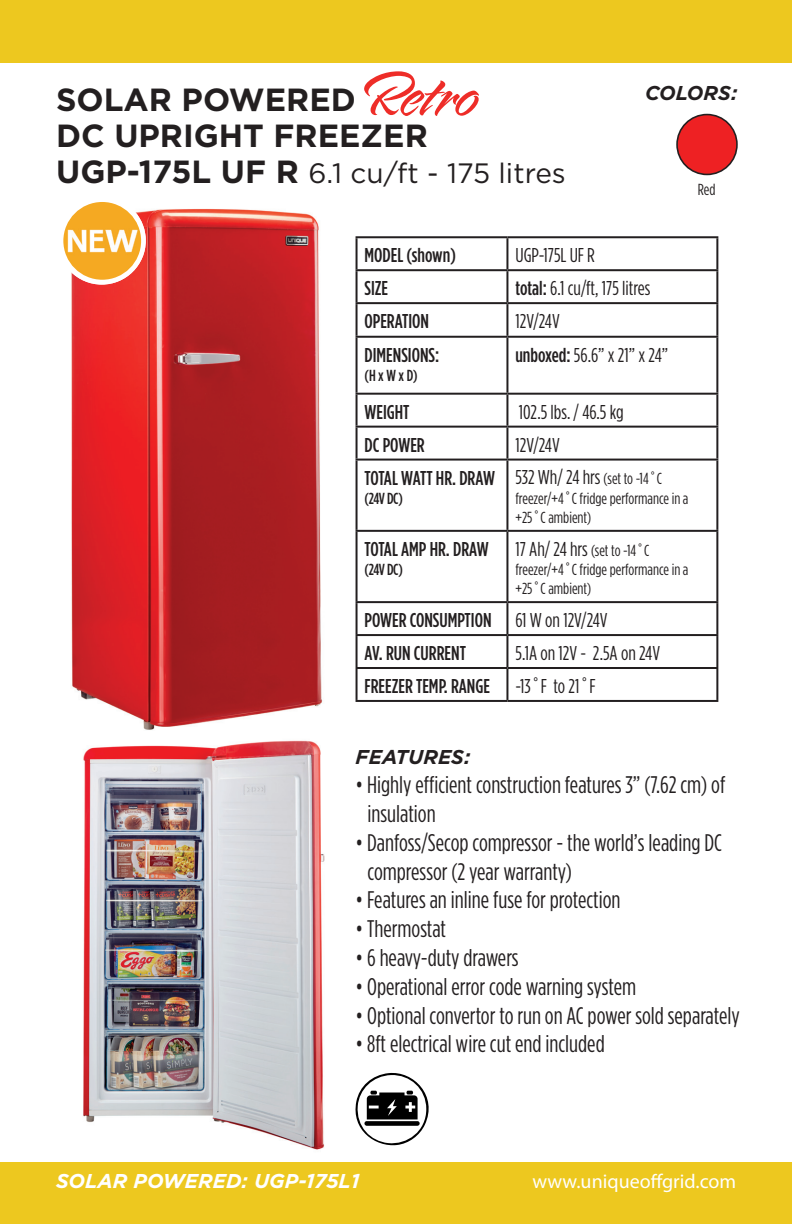
<style>
.page{position:relative;width:792px;height:1224px;background:#fff}
.page>*{position:absolute;margin:0;border:0;box-sizing:border-box;transform-origin:0 0}
.t1{font:700 32px/36px "Gotham";color:#231f20}
.t2{font:28px "Gotham";color:#231f20}
.t3{font:24px/28.8px "Gotham Condensed";color:#231f20}
.t4{font:500 20px/33px "Gotham Condensed";color:#231f20}
.t5{font:20px "Gotham Condensed";color:#231f20}
.t6{font:italic 700 20px "Gotham";color:#fff}
.t7{font:20px "Myriad Pro";color:#fff}
.t8{font:italic 700 20px "Gotham";color:#231f20}
.t9{font:16px/19.2px "Gotham Condensed";color:#231f20}
.t10{font:500 16px "Gotham Condensed";letter-spacing:-.02em;color:#231f20}
.s1{font-weight:700;font-size:32px}
.s2{font-weight:500}
.s3{font-size:16px}
.s4{font-size:20px}
.s5{font-weight:400}
</style>
<div class="page">
<hr style="left:356px;top:236px;width:151px;height:2px;background:#231f20">
<hr style="left:356px;top:238px;width:2px;height:31px;background:#231f20">
<hr style="left:507px;top:236px;width:211px;height:2px;background:#231f20">
<hr style="left:506px;top:238px;width:2px;height:31px;background:#231f20">
<hr style="left:716px;top:238px;width:2px;height:31px;background:#231f20">
<hr style="left:356px;top:269px;width:151px;height:2px;background:#231f20">
<hr style="left:356px;top:271px;width:2px;height:31px;background:#231f20">
<hr style="left:507px;top:269px;width:211px;height:2px;background:#231f20">
<hr style="left:506px;top:271px;width:2px;height:31px;background:#231f20">
<hr style="left:716px;top:271px;width:2px;height:31px;background:#231f20">
<hr style="left:356px;top:302px;width:151px;height:2px;background:#231f20">
<hr style="left:356px;top:304px;width:2px;height:32px;background:#231f20">
<hr style="left:507px;top:302px;width:211px;height:2px;background:#231f20">
<hr style="left:506px;top:304px;width:2px;height:32px;background:#231f20">
<hr style="left:716px;top:304px;width:2px;height:32px;background:#231f20">
<hr style="left:356px;top:336px;width:151px;height:2px;background:#231f20">
<hr style="left:356px;top:338px;width:2px;height:55px;background:#231f20">
<hr style="left:507px;top:336px;width:211px;height:2px;background:#231f20">
<hr style="left:506px;top:338px;width:2px;height:55px;background:#231f20">
<hr style="left:716px;top:338px;width:2px;height:55px;background:#231f20">
<hr style="left:356px;top:393px;width:151px;height:2px;background:#231f20">
<hr style="left:356px;top:395px;width:2px;height:31px;background:#231f20">
<hr style="left:507px;top:393px;width:211px;height:2px;background:#231f20">
<hr style="left:506px;top:395px;width:2px;height:31px;background:#231f20">
<hr style="left:716px;top:395px;width:2px;height:31px;background:#231f20">
<hr style="left:356px;top:426px;width:151px;height:2px;background:#231f20">
<hr style="left:356px;top:428px;width:2px;height:31px;background:#231f20">
<hr style="left:507px;top:426px;width:211px;height:2px;background:#231f20">
<hr style="left:506px;top:428px;width:2px;height:31px;background:#231f20">
<hr style="left:716px;top:428px;width:2px;height:31px;background:#231f20">
<hr style="left:356px;top:459px;width:151px;height:2px;background:#231f20">
<hr style="left:356px;top:461px;width:2px;height:69px;background:#231f20">
<hr style="left:507px;top:459px;width:211px;height:2px;background:#231f20">
<hr style="left:506px;top:461px;width:2px;height:69px;background:#231f20">
<hr style="left:716px;top:461px;width:2px;height:69px;background:#231f20">
<hr style="left:356px;top:530px;width:151px;height:2px;background:#231f20">
<hr style="left:356px;top:532px;width:2px;height:69px;background:#231f20">
<hr style="left:507px;top:530px;width:211px;height:2px;background:#231f20">
<hr style="left:506px;top:532px;width:2px;height:69px;background:#231f20">
<hr style="left:716px;top:532px;width:2px;height:69px;background:#231f20">
<hr style="left:356px;top:601px;width:151px;height:2px;background:#231f20">
<hr style="left:356px;top:603px;width:2px;height:31px;background:#231f20">
<hr style="left:507px;top:601px;width:211px;height:2px;background:#231f20">
<hr style="left:506px;top:603px;width:2px;height:31px;background:#231f20">
<hr style="left:716px;top:603px;width:2px;height:31px;background:#231f20">
<hr style="left:356px;top:634px;width:151px;height:2px;background:#231f20">
<hr style="left:356px;top:636px;width:2px;height:31px;background:#231f20">
<hr style="left:507px;top:634px;width:211px;height:2px;background:#231f20">
<hr style="left:506px;top:636px;width:2px;height:31px;background:#231f20">
<hr style="left:716px;top:636px;width:2px;height:31px;background:#231f20">
<hr style="left:356px;top:667px;width:151px;height:2px;background:#231f20">
<hr style="left:356px;top:669px;width:2px;height:31px;background:#231f20">
<hr style="left:507px;top:667px;width:211px;height:2px;background:#231f20">
<hr style="left:506px;top:669px;width:2px;height:31px;background:#231f20">
<hr style="left:716px;top:669px;width:2px;height:31px;background:#231f20">
<hr style="left:356px;top:700px;width:151px;height:2px;background:#231f20">
<hr style="left:507px;top:700px;width:211px;height:2px;background:#231f20">
<img style="left:83px;top:740px;width:242px;height:410px">
<div style="left:0;top:1163px;width:792px;height:61px;background:#edc81f"></div>
<div style="left:0;top:0;width:792px;height:63px;background:#edc81f"></div>
<img style="left:71px;top:209px;width:252px;height:521px">
<div style="left:677px;top:115px;width:60px;height:59px;background:#ee2123;border-radius:50%"></div>
<div style="left:676px;top:114px;width:62px;height:61px;border:2px solid #231f20;border-radius:50%"></div>
<svg style="left:355px;top:1072px;width:74px;height:74px"></svg>
<svg style="left:364px;top:71px;width:115px;height:45px"></svg>
<div style="left:58px;top:197px;width:88px;height:88px;background:#fff;border-radius:50%"></div>
<img style="left:63px;top:202px;width:78px;height:78px;border-radius:39px">
<h1 class="t1" style="left:56px;top:81px;width:373px">SOLAR POWERED<br>DC UPRIGHT FREEZER</h1>
<p class="t2" style="left:56px;top:155px;width:511px"><span class="s1">UGP-175L UF R</span> 6.1 cu/ft - 175 litres</p>
<p class="t8" style="left:645px;top:82px;width:94px">COLORS:</p>
<p class="t9" style="left:698px;top:179px;width:19px">Red</p>
<p class="t4" style="left:365px;top:238px;width:93px">MODEL (shown)</p>
<p class="t5" style="left:515px;top:244px;width:81px">UGP-175L UF R</p>
<p class="t4" style="left:365px;top:271px;width:25px">SIZE</p>
<p class="t5" style="left:515px;top:277px;width:137px"><span class="s2">total:</span> 6.1 cu/ft, 175 litres</p>
<p class="t4" style="left:365px;top:304px;width:66px">OPERATION</p>
<p class="t5" style="left:515px;top:310px;width:46px">12V/24V</p>
<p class="t4" style="left:365px;top:338px;width:76px">DIMENSIONS:</p>
<p class="t10" style="left:365px;top:366px;width:55px">(H x W x D)</p>
<p class="t5" style="left:515px;top:344px;width:154px"><span class="s2">unboxed:</span> 56.6” x 21” x 24”</p>
<p class="t4" style="left:365px;top:395px;width:47px">WEIGHT</p>
<p class="t5" style="left:519px;top:401px;width:107px">102.5 lbs. / 46.5 kg</p>
<p class="t4" style="left:365px;top:428px;width:62px">DC POWER</p>
<p class="t5" style="left:515px;top:434px;width:46px">12V/24V</p>
<p class="t4" style="left:365px;top:461px;width:132px">TOTAL WATT HR. DRAW</p>
<p class="t10" style="left:365px;top:489px;width:40px">(24V DC)</p>
<p class="t5" style="left:515px;top:467px;width:148px">532 Wh/ 24 hrs <span class="s3">(set to -14˚C</span></p>
<p class="t9" style="left:515px;top:488px;width:175px">freezer/+4˚C fridge performance in a +25˚C ambient)</p>
<p class="t9" style="left:515px;top:540px;width:175px"><span class="s4">17 Ah/ 24 hrs</span> (set to -14˚C freezer/+4˚C fridge performance in a +25˚C ambient)</p>
<p class="t4" style="left:365px;top:603px;width:245px">POWER CONSUMPTION <span class="s5">61 W on 12V/24V<br></span>AV. RUN CURRENT</p>
<p class="t4" style="left:365px;top:532px;width:126px">TOTAL AMP HR. DRAW</p>
<p class="t10" style="left:365px;top:561px;width:40px">(24V DC)</p>
<p class="t5" style="left:515px;top:642px;width:146px">5.1A on 12V - 2.5A on 24V</p>
<p class="t4" style="left:365px;top:669px;width:127px">FREEZER TEMP. RANGE</p>
<p class="t5" style="left:515px;top:675px;width:82px">-13˚F to 21˚F</p>
<p class="t8" style="left:356px;top:745px;width:116px">FEATURES:</p>
<p class="t3" style="left:368px;top:770px;width:359px;text-indent:-12px">• Highly efficient construction features 3” (7.62 cm) of insulation</p>
<p class="t3" style="left:368px;top:828px;width:356px;text-indent:-12px">• Danfoss/Secop compressor - the world’s leading DC compressor (2 year warranty)</p>
<p class="t3" style="left:356px;top:885px;width:266px">• Features an inline fuse for protection</p>
<p class="t3" style="left:356px;top:914px;width:92px">• Thermostat</p>
<p class="t3" style="left:356px;top:943px;width:165px">• 6 heavy-duty drawers</p>
<p class="t3" style="left:356px;top:972px;width:282px">• Operational error code warning system</p>
<p class="t3" style="left:356px;top:1000px;width:386px">• Optional convertor to run on AC power sold separately</p>
<p class="t3" style="left:356px;top:1029px;width:251px">• 8ft electrical wire cut end included</p>
<p class="t6" style="left:56px;top:1169px;width:305px">SOLAR POWERED: UGP-175L1</p>
<p class="t7" style="left:533px;top:1169px;width:205px">www.uniqueoffgrid.com</p>
</div>
